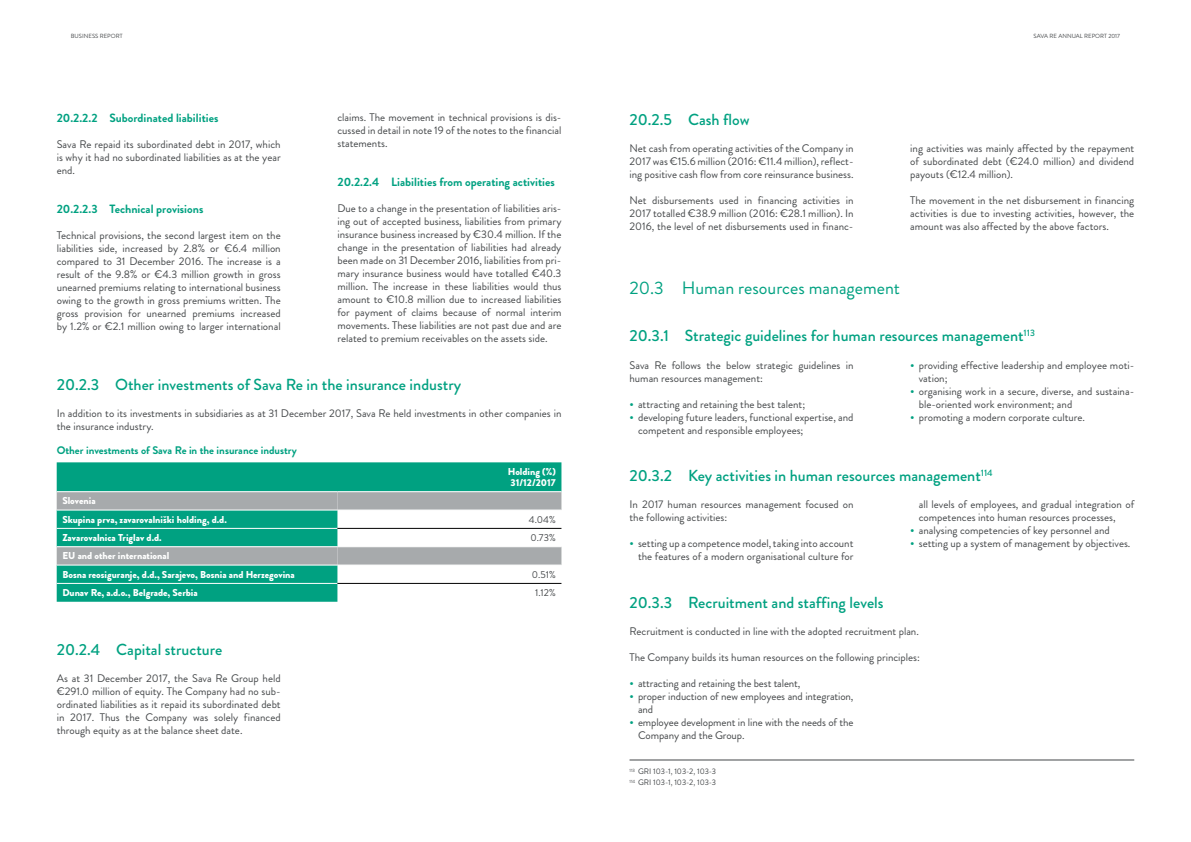
<style>
.page{position:relative;width:1191px;height:842px;background:#fff}
.page>*{position:absolute;margin:0;border:0;box-sizing:border-box;transform-origin:0 0}
.t1{font:18px "Brandon Grotesque";color:#00a181}
.t2{font:500 16px "Brandon Grotesque";color:#00a181}
.t3{font:700 12px "Brandon Grotesque";color:#00a181}
.t4{font:11px/13px "Brandon Grotesque";color:#444749;text-align:justify}
.t5{font:700 11px "Brandon Grotesque";color:#00a181}
.t6{font:900 10px/18.3px "Brandon Grotesque";color:#fff}
.t7{font:10px "Brandon Grotesque";color:#444749}
.t8{font:8px/11px "Brandon Grotesque";letter-spacing:-.005em;color:#444749}
.t9{font:6px "Brandon Grotesque";color:#444749}
.s1{font-weight:500;font-size:12px;color:#00a181}
</style>
<div class="page">
<svg style="left:57px;top:462px;width:504px;height:140px;fill:#00a181"></svg>
<svg style="left:57px;top:492px;width:504px;height:73px"></svg>
<hr style="left:57px;top:491px;width:280px;height:1px;background:#fff">
<hr style="left:337px;top:491px;width:224px;height:1px;background:#fff">
<hr style="left:57px;top:528px;width:280px;height:1px;background:#fff">
<hr style="left:57px;top:583px;width:280px;height:1px;background:#fff">
<hr style="left:337px;top:528px;width:224px;height:1px;background:#000">
<hr style="left:337px;top:583px;width:224px;height:1px;background:#000">
<hr style="left:57px;top:510px;width:280px;height:1px;background:#fff">
<hr style="left:337px;top:510px;width:224px;height:1px;background:#fff">
<hr style="left:57px;top:546px;width:280px;height:1px;background:#fff">
<hr style="left:337px;top:546px;width:224px;height:1px;background:#fff">
<hr style="left:57px;top:565px;width:280px;height:1px;background:#fff">
<hr style="left:337px;top:565px;width:224px;height:1px;background:#fff">
<hr style="left:629px;top:760px;width:505px;height:1px;background:#444749">
<p class="t9" style="left:71px;top:31px;width:53px">BUSINESS REPORT</p>
<p class="t9" style="left:1033px;top:31px;width:88px">SAVA RE ANNUAL REPORT 2017</p>
<p class="t3" style="left:57px;top:109px;width:163px">20.2.2.2 Subordinated liabilities</p>
<p class="t4" style="left:57px;top:138px;width:225px">Sava Re repaid its subordinated debt in 2017, which is why it had no subordinated liabilities as at the year end.</p>
<p class="t3" style="left:57px;top:200px;width:148px">20.2.2.3 Technical provisions</p>
<p class="t4" style="left:57px;top:229px;width:225px">Technical provisions, the second largest item on the liabilities side, increased by 2.8% or €6.4 million compared to 31 December 2016. The increase is a result of the 9.8% or €4.3 million growth in gross unearned premiums relating to international business owing to the growth in gross premiums written. The gross provision for unearned premiums increased by 1.2% or €2.1 million owing to larger international</p>
<p class="t4" style="left:337px;top:111px;width:225px">claims. The movement in technical provisions is dis&shy;cussed in detail in note 19 of the notes to the financial statements.</p>
<p class="t3" style="left:337px;top:174px;width:219px">20.2.2.4 Liabilities from operating activities</p>
<p class="t4" style="left:337px;top:202px;width:225px">Due to a change in the presentation of liabilities aris&shy;ing out of accepted business, liabilities from primary insurance business increased by €30.4 million. If the change in the presentation of liabilities had already been made on 31 December 2016, liabilities from pri&shy;mary insurance business would have totalled €40.3 million. The increase in these liabilities would thus amount to €10.8 million due to increased liabilities for payment of claims because of normal interim movements. These liabilities are not past due and are related to premium receivables on the assets side.</p>
<h2 class="t2" style="left:57px;top:373px;width:406px">20.2.3 Other investments of Sava Re in the insurance industry</h2>
<p class="t4" style="left:57px;top:407px;width:506px">In addition to its investments in subsidiaries as at 31 December 2017, Sava Re held investments in other companies in the insurance industry.</p>
<p class="t5" style="left:57px;top:442px;width:242px">Other investments of Sava Re in the insurance industry</p>
<p class="t6" style="left:508px;top:466px;width:49px;line-height:11px">Holding (%)<br>31/12/2017</p>
<p class="t6" style="left:62px;top:492px;width:166px">Slovenia<br>Skupina prva, zavarovalniški holding, d.d.</p>
<p class="t7" style="left:529px;top:512px;width:28px">4.04%</p>
<p class="t6" style="left:62px;top:529px;width:101px">Zavarovalnica Triglav d.d.</p>
<p class="t7" style="left:530px;top:531px;width:27px">0.73%</p>
<p class="t6" style="left:62px;top:547px;width:234px">EU and other international<br>Bosna reosiguranje, d.d., Sarajevo, Bosnia and Herzegovina</p>
<p class="t7" style="left:532px;top:567px;width:25px">0.51%</p>
<p class="t6" style="left:62px;top:584px;width:137px">Dunav Re, a.d.o., Belgrade, Serbia</p>
<p class="t7" style="left:535px;top:586px;width:22px">1.12%</p>
<h2 class="t2" style="left:57px;top:638px;width:167px">20.2.4 Capital structure</h2>
<p class="t4" style="left:57px;top:672px;width:225px">As at 31 December 2017, the Sava Re Group held €291.0 million of equity. The Company had no sub&shy;ordinated liabilities as it repaid its subordinated debt in 2017. Thus the Company was solely financed through equity as at the balance sheet date.</p>
<h2 class="t2" style="left:629px;top:108px;width:121px">20.2.5 Cash flow</h2>
<p class="t4" style="left:629px;top:142px;width:225px">Net cash from operating activities of the Company in 2017 was €15.6 million (2016: €11.4 million), reflect&shy;ing positive cash flow from core reinsurance business.</p>
<p class="t4" style="left:629px;top:194px;width:225px">Net disbursements used in financing activities in 2017 totalled €38.9 million (2016: €28.1 million). In 2016, the level of net disbursements used in financ-</p>
<p class="t4" style="left:910px;top:142px;width:225px">ing activities was mainly affected by the repayment of subordinated debt (€24.0 million) and dividend payouts (€12.4 million).</p>
<p class="t4" style="left:910px;top:194px;width:225px">The movement in the net disbursement in financing activities is due to investing activities, however, the amount was also affected by the above factors.</p>
<h1 class="t1" style="left:629px;top:275px;width:272px">20.3 Human resources management</h1>
<h2 class="t2" style="left:629px;top:325px;width:407px">20.3.1 Strategic guidelines for human resources management<sup>113</sup></h2>
<p class="t4" style="left:629px;top:358px;width:225px">Sava Re follows the below strategic guidelines in human resources management:</p>
<p class="t4" style="left:629px;top:397px;width:177px"><span class="s1">•</span> attracting and retaining the best talent;</p>
<p class="t4" style="left:638px;top:410px;width:217px;text-indent:-9px"><span class="s1">•</span> developing future leaders, functional expertise, and competent and responsible employees;</p>
<p class="t4" style="left:918px;top:358px;width:217px;text-indent:-9px"><span class="s1">•</span> providing effective leadership and employee moti&shy;vation;</p>
<p class="t4" style="left:918px;top:384px;width:217px;text-indent:-9px"><span class="s1">•</span> organising work in a secure, diverse, and sustaina&shy;ble-oriented work environment; and</p>
<p class="t4" style="left:910px;top:410px;width:176px"><span class="s1">•</span> promoting a modern corporate culture.</p>
<h2 class="t2" style="left:629px;top:465px;width:365px">20.3.2 Key activities in human resources management<sup>114</sup></h2>
<p class="t4" style="left:629px;top:498px;width:225px">In 2017 human resources management focused on the following activities:</p>
<p class="t4" style="left:629px;top:537px;width:225px;text-align:right"><span class="s1">•</span> setting up a competence model, taking into account the features of a modern organisational culture for</p>
<p class="t4" style="left:918px;top:498px;width:217px">all levels of employees, and gradual integration of competences into human resources processes,</p>
<p class="t4" style="left:910px;top:524px;width:201px"><span class="s1">•</span> analysing competencies of key personnel and</p>
<p class="t4" style="left:910px;top:537px;width:222px"><span class="s1">•</span> setting up a system of management by objectives.</p>
<h2 class="t2" style="left:629px;top:591px;width:255px">20.3.3 Recruitment and staffing levels</h2>
<p class="t4" style="left:629px;top:625px;width:291px">Recruitment is conducted in line with the adopted recruitment plan.</p>
<p class="t4" style="left:629px;top:651px;width:292px">The Company builds its human resources on the following principles:</p>
<p class="t4" style="left:629px;top:677px;width:172px"><span class="s1">•</span> attracting and retaining the best talent,</p>
<p class="t4" style="left:638px;top:690px;width:217px;text-indent:-9px"><span class="s1">•</span> proper induction of new employees and integration, and</p>
<p class="t4" style="left:638px;top:716px;width:217px;text-indent:-9px"><span class="s1">•</span> employee development in line with the needs of the<br>Company and the Group.</p>
<p class="t8" style="left:629px;top:766px;width:88px"><sup>113</sup> GRI 103-1, 103-2, 103-3<br><sup>114</sup> GRI 103-1, 103-2, 103-3</p>
</div>
